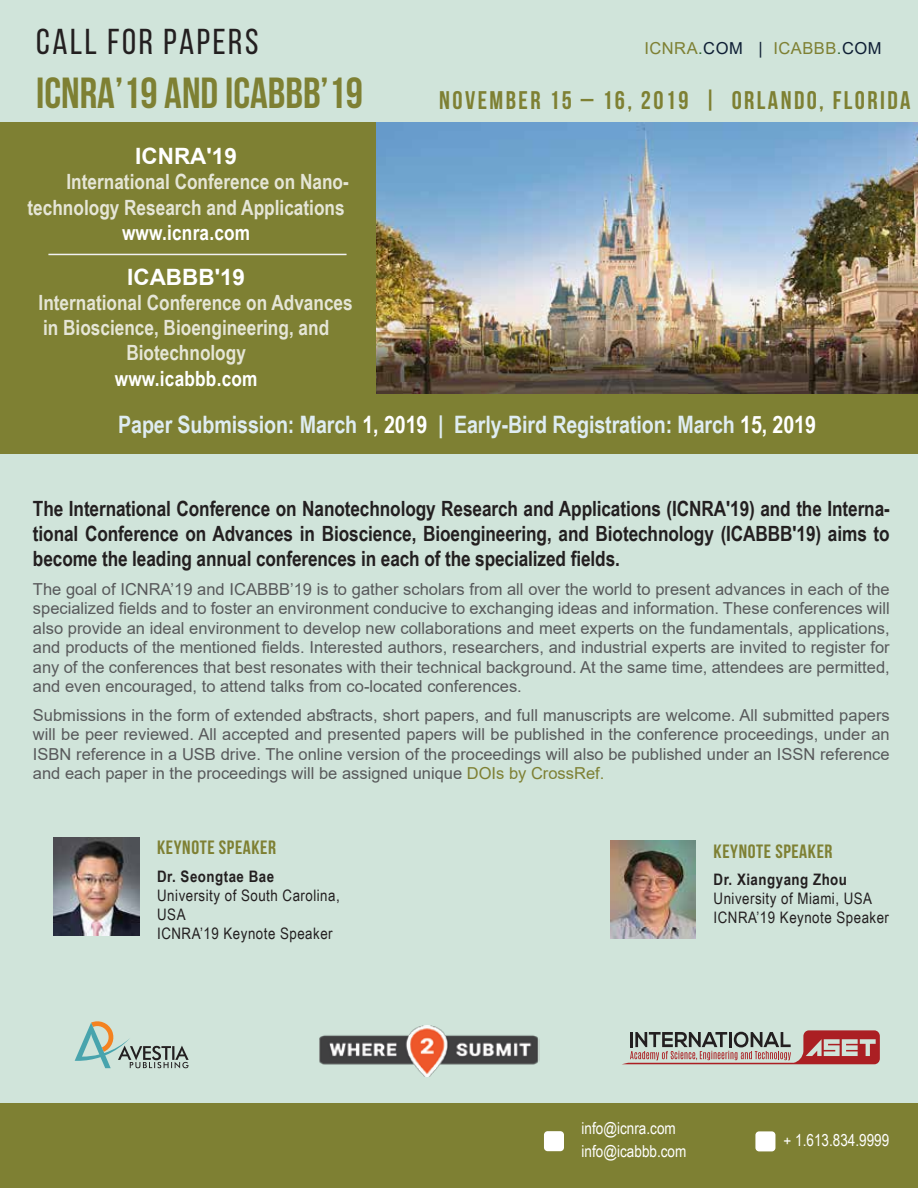
<style>
.page{position:relative;width:918px;height:1188px;background:#d0e4da}
.page>*{position:absolute;margin:0;border:0;box-sizing:border-box;transform-origin:0 0}
.t1{font:700 43.5px "Bebas Neue";color:#7e8033}
.t2{font:36px "Bebas Neue";letter-spacing:.07em;color:#231f20}
.t3{font:700 25.5px "Bebas Neue";letter-spacing:.095em;color:#7e8033}
.t4{font:700 24px "Arial Narrow";letter-spacing:-.005em;color:#deecf1}
.t5{font:700 22.5px "Arial";color:#fff}
.t6{font:700 21px/25.2px "Arial Narrow";letter-spacing:-.005em;color:#231f20;text-align:justify}
.t7{font:700 21px/25.2px "Arial Narrow";color:rgb(255 255 255/.8);text-align:right}
.t8{font:700 21px "Arial Narrow";letter-spacing:.01em;color:#fff}
.t9{font:700 19.2px "Bebas Neue";letter-spacing:.03em;color:#7e8033}
.t10{font:16.5px/19.5px "Arial";color:#58595b;text-align:justify}
.t11{font:16.5px/22.5px "Arial Narrow";color:#fff}
.t12{font:16.5px "Arial";letter-spacing:.03em;color:#7e8033}
.t13{font:15.9px/19px "Arial Narrow";letter-spacing:.03em;color:#231f20}
.t14{font:700 15.9px "Arial Narrow";letter-spacing:.03em;color:#231f20}
.s1{color:#296733}
.s2{color:#0f1f35}
.s3{color:#fff}
.s4{color:#7e8033}
</style>
<div class="page">
<img style="left:375px;top:122px;width:543px;height:272px">
<div style="left:0;top:122px;width:375px;height:279px;background:#7e8033"></div>
<div style="left:0;top:394px;width:918px;height:59px;background:#7e8033"></div>
<svg style="left:75px;top:1021px;width:114px;height:47px"></svg>
<svg style="left:623px;top:1030px;width:257px;height:34px"></svg>
<div style="left:0;top:1103px;width:918px;height:85px;background:#7e8033"></div>
<div style="left:544px;top:1131px;width:20px;height:20px;background:#fff;border-radius:4px"></div>
<div style="left:755px;top:1131px;width:20px;height:20px;background:#fff;border-radius:4px"></div>
<img style="left:319px;top:1025px;width:220px;height:51px">
<hr style="left:48px;top:254px;width:299px;height:1px;background:#f1f1f2">
<img style="left:54px;top:838px;width:85px;height:97px">
<img style="left:610px;top:841px;width:86px;height:98px">
<h2 class="t2" style="left:36px;top:22px;width:224px">CALL FOR PAPERS</h2>
<h1 class="t1" style="left:36px;top:69px;width:328px">ICNRA’19 AND ICABBB’19</h1>
<h3 class="t5" style="left:135px;top:140px;width:103px">ICNRA'19</h3>
<p class="t7" style="left:28px;top:168px;width:323px">International Conference on Nano&shy;technology Research and Applications</p>
<p class="t8" style="left:122px;top:217px;width:130px">www.icnra.com</p>
<h3 class="t5" style="left:127px;top:261px;width:119px">ICABBB'19</h3>
<p class="t7" style="left:39px;top:289px;width:316px">International Conference on Advances</p>
<p class="t7" style="left:43px;top:314px;width:288px">in Bioscience, Bioengineering, and</p>
<p class="t7" style="left:126px;top:339px;width:121px">Biotechnology</p>
<p class="t8" style="left:115px;top:362px;width:144px">www.icabbb.com</p>
<p class="t12" style="left:644px;top:36px;width:239px">ICNRA<span class="s1">.</span><span class="s2">COM |</span> ICABBB<span class="s1">.</span><span class="s2">COM</span></p>
<h3 class="t3" style="left:439px;top:86px;width:473px">NOVEMBER 15 – 16, 2019 | ORLANDO, FLORIDA</h3>
<h3 class="t4" style="left:118px;top:406px;width:699px">Paper Submission: March <span class="s3">1, 2019</span> | Early-Bird Registration: March <span class="s3">15, 2019</span></h3>
<p class="t6" style="left:33px;top:495px;width:858px">The International Conference on Nanotechnology Research and Applications (ICNRA'19) and the Interna&shy;tional Conference on Advances in Bioscience, Bioengineering, and Biotechnology (ICABBB'19) aims to become the leading annual conferences in each of the specialized fields.</p>
<p class="t10" style="left:33px;top:579px;width:858px">The goal of ICNRA’19 and ICABBB’19 is to gather scholars from all over the world to present advances in each of the specialized fields and to foster an environment conducive to exchanging ideas and information. These conferences will also provide an ideal environment to develop new collaborations and meet experts on the fundamentals, applications, and products of the mentioned fields. Interested authors, researchers, and industrial experts are invited to register for any of the conferences that best resonates with their technical background. At the same time, attendees are permitted, and even encouraged, to attend talks from co-located conferences.</p>
<p class="t10" style="left:33px;top:705px;width:858px">Submissions in the form of extended abstracts, short papers, and full manuscripts are welcome. All submitted papers will be peer reviewed. All accepted and presented papers will be published in the conference proceedings, under an ISBN reference in a USB drive. The online version of the proceedings will also be published under an ISSN reference and each paper in the proceedings will be assigned unique <span class="s4">DOIs by CrossRef.</span></p>
<p class="t9" style="left:157px;top:837px;width:120px">KEYNOTE SPEAKER</p>
<p class="t14" style="left:157px;top:864px;width:118px">Dr. Seongtae Bae</p>
<p class="t13" style="left:157px;top:885px;width:184px">University of South Carolina,<br>USA<br>ICNRA’19 Keynote Speaker</p>
<p class="t9" style="left:714px;top:840px;width:120px">KEYNOTE SPEAKER</p>
<p class="t14" style="left:714px;top:867px;width:135px">Dr. Xiangyang Zhou</p>
<p class="t13" style="left:714px;top:888px;width:177px">University of Miami, USA<br>ICNRA’19 Keynote Speaker</p>
<p class="t11" style="left:582px;top:1116px;width:106px">info@icnra.com info@icabbb.com</p>
<p class="t11" style="left:784px;top:1128px;width:107px">+ 1.613.834.9999</p>
</div>
